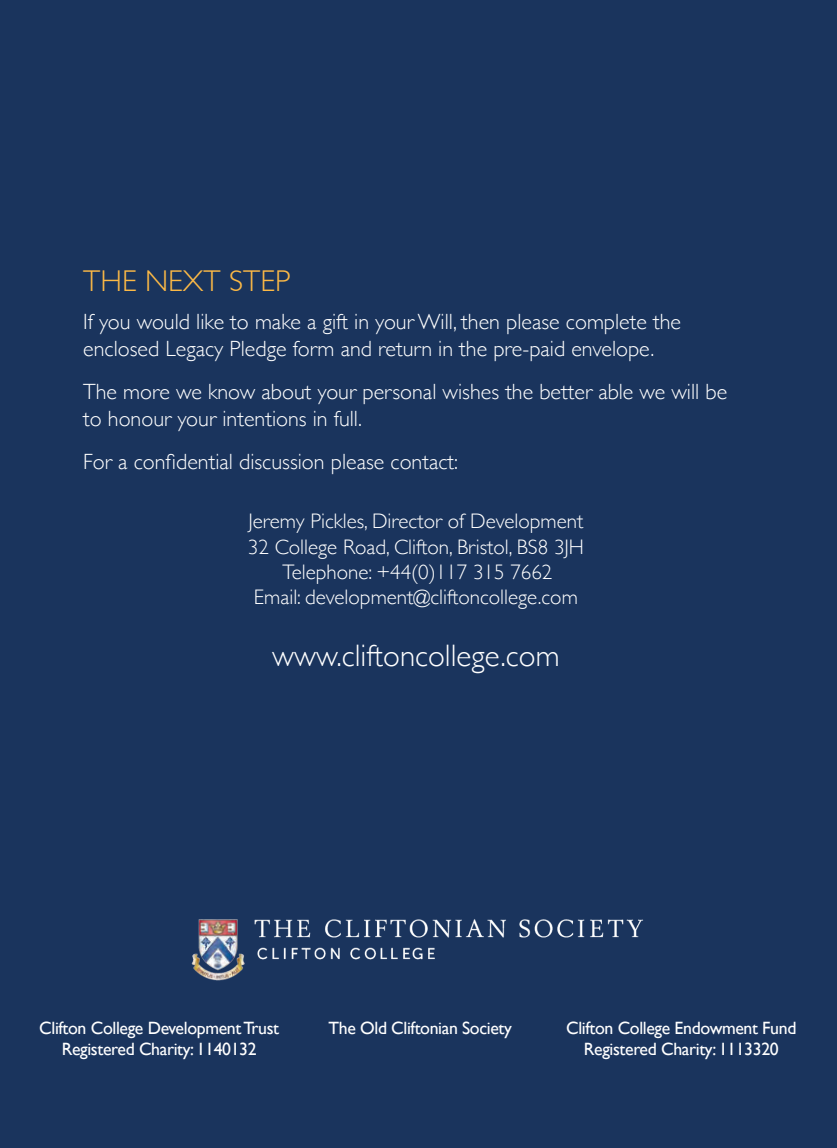
<style>
.page{position:relative;width:837px;height:1148px;background:#fff}
.page>*{position:absolute;margin:0;border:0;box-sizing:border-box;transform-origin:0 0}
.t1{font:300 31px "Gill Sans";color:#fff}
.t2{font:300 30px "Gill Sans";color:#fcb946}
.t3{font:300 22px/26.4px "Gill Sans";color:#fff}
.t4{font:300 21px/25.2px "Gill Sans";color:#fff;text-align:center}
.t5{font:17.8px/21.4px "Gill Sans";letter-spacing:-.02em;color:#fff;text-align:center}
</style>
<div class="page">
<div style="left:0;top:0;width:837px;height:1147px;background:#1a345d"></div>
<img style="left:191px;top:919px;width:453px;height:62px">
<h2 class="t2" style="left:83px;top:258px;width:209px">THE NEXT STEP</h2>
<p class="t3" style="left:83px;top:308px;width:599px">If you would like to make a gift in your Will, then please complete the enclosed Legacy Pledge form and return in the pre-paid envelope.</p>
<p class="t3" style="left:83px;top:377px;width:645px">The more we know about your personal wishes the better able we will be to honour your intentions in full.</p>
<p class="t3" style="left:83px;top:447px;width:376px">For a confidential discussion please contact:</p>
<p class="t4" style="left:248px;top:508px;width:338px">Jeremy Pickles, Director of Development 32 College Road, Clifton, Bristol, BS8 3JH Telephone: +44(0)117 315 7662<br>Email: development@cliftoncollege.com</p>
<h1 class="t1" style="left:272px;top:631px;width:289px">www.cliftoncollege.com</h1>
<p class="t5" style="left:39px;top:1016px;width:241px">Clifton College Development Trust<br>Registered Charity: 1140132</p>
<p class="t5" style="left:328px;top:1016px;width:185px">The Old Cliftonian Society</p>
<p class="t5" style="left:566px;top:1016px;width:232px">Clifton College Endowment Fund<br>Registered Charity: 1113320</p>
</div>
